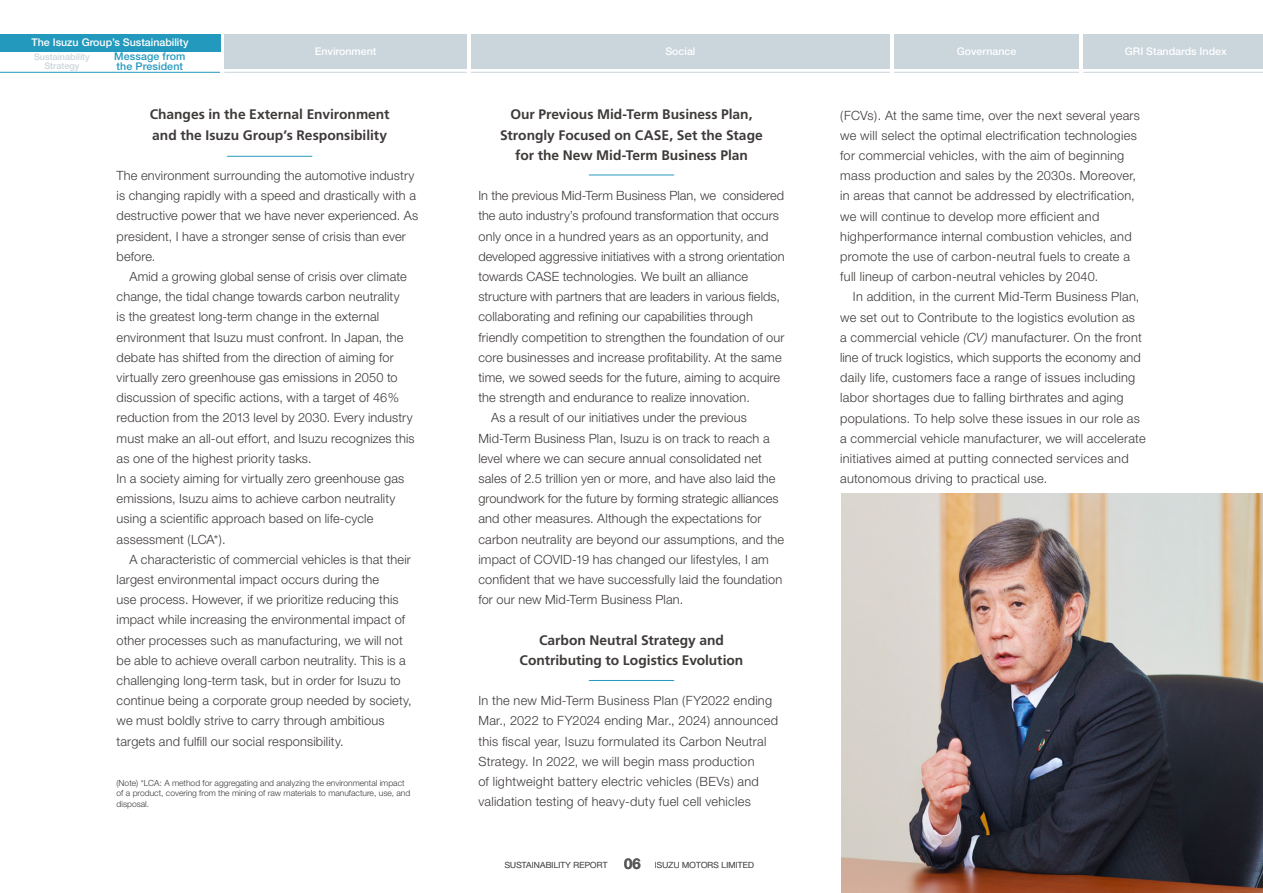
<style>
.page{position:relative;width:1263px;height:893px;background:#fff}
.page>*{position:absolute;margin:0;border:0;box-sizing:border-box;transform-origin:0 0}
.CEO_title{font:700 13.8px "Frutiger LT Pro";color:#3e3a39}
.CEO_title-2{font:300 12.75px/20.2px "Helvetica Neue";letter-spacing:.015em;color:#3e3a39}
.t1{font:500 10.65px "Helvetica Neue";color:#fff}
.t2{font:500 10.65px/9.6px "Helvetica Neue";letter-spacing:.01em;color:#2399be}
.t3{font:500 9px/9.6px "Helvetica Neue";color:#cad5dc;text-align:center}
.Body{font:300 8.55px "Helvetica Neue";color:#3e3a39}
.t4{font:300 8.55px "Helvetica Neue";letter-spacing:.025em;color:#595757}
.s1{font-weight:700;font-size:14.85px}
.s2{font-style:italic}
</style>
<div class="page">
<img style="left:841px;top:493px;width:422px;height:400px">
<hr style="left:227px;top:156px;width:85px;height:1px;background:#2399be">
<hr style="left:589px;top:175px;width:85px;height:1px;background:#2399be">
<hr style="left:589px;top:680px;width:85px;height:1px;background:#2399be">
<hr style="left:1083px;top:72px;width:180px;height:1px;background:#cad5dc">
<div style="left:1083px;top:34px;width:180px;height:34px;background:#cad5dc"></div>
<hr style="left:0;top:72px;width:220px;height:1px;background:#2399be">
<div style="left:0;top:34px;width:220px;height:17px;background:#2399be"></div>
<hr style="left:224px;top:72px;width:243px;height:1px;background:#cad5dc">
<div style="left:224px;top:34px;width:243px;height:34px;background:#cad5dc"></div>
<hr style="left:471px;top:72px;width:419px;height:1px;background:#cad5dc">
<div style="left:471px;top:34px;width:419px;height:34px;background:#cad5dc"></div>
<hr style="left:894px;top:72px;width:185px;height:1px;background:#cad5dc">
<div style="left:894px;top:34px;width:185px;height:34px;background:#cad5dc"></div>
<p class="t1" style="left:31px;top:36px;width:159px">The Isuzu Group’s Sustainability</p>
<p class="t3" style="left:34px;top:52px;width:57px">Sustainability<br>Strategy</p>
<p class="t2" style="left:114px;top:52px;width:73px">Message from the President</p>
<p class="t1" style="left:315px;top:45px;width:63px">Environment</p>
<p class="t1" style="left:665px;top:45px;width:32px">Social</p>
<p class="t1" style="left:957px;top:45px;width:61px">Governance</p>
<p class="t1" style="left:1125px;top:45px;width:103px">GRI Standards Index</p>
<p class="CEO_title" style="left:150px;top:106px;width:241px">Changes in the External Environment</p>
<p class="CEO_title" style="left:152px;top:127px;width:236px">and the Isuzu Group’s Responsibility</p>
<p class="CEO_title-2" style="left:117px;top:165px;width:299px">The environment surrounding the automotive industry</p>
<p class="CEO_title-2" style="left:117px;top:185px;width:301px">is changing rapidly with a speed and drastically with a</p>
<p class="CEO_title-2" style="left:117px;top:205px;width:303px">destructive power that we have never experienced. As</p>
<p class="CEO_title-2" style="left:117px;top:226px;width:291px">president, I have a stronger sense of crisis than ever</p>
<p class="CEO_title-2" style="left:117px;top:246px;width:40px">before.</p>
<p class="CEO_title-2" style="left:129px;top:266px;width:279px">Amid a growing global sense of crisis over climate</p>
<p class="CEO_title-2" style="left:117px;top:286px;width:284px">change, the tidal change towards carbon neutrality</p>
<p class="CEO_title-2" style="left:117px;top:306px;width:264px">is the greatest long-term change in the external</p>
<p class="CEO_title-2" style="left:117px;top:327px;width:288px">environment that Isuzu must confront. In Japan, the</p>
<p class="CEO_title-2" style="left:117px;top:347px;width:279px">debate has shifted from the direction of aiming for</p>
<p class="CEO_title-2" style="left:117px;top:367px;width:283px">virtually zero greenhouse gas emissions in 2050 to</p>
<p class="CEO_title-2" style="left:117px;top:387px;width:284px">discussion of specific actions, with a target of 46%</p>
<p class="CEO_title-2" style="left:117px;top:407px;width:298px">reduction from the 2013 level by 2030. Every industry</p>
<p class="CEO_title-2" style="left:117px;top:428px;width:300px">must make an all-out effort, and Isuzu recognizes this</p>
<p class="CEO_title-2" style="left:117px;top:448px;width:197px">as one of the highest priority tasks.</p>
<p class="CEO_title-2" style="left:117px;top:468px;width:289px">In a society aiming for virtually zero greenhouse gas</p>
<p class="CEO_title-2" style="left:117px;top:488px;width:280px">emissions, Isuzu aims to achieve carbon neutrality</p>
<p class="CEO_title-2" style="left:117px;top:508px;width:258px">using a scientific approach based on life-cycle</p>
<p class="CEO_title-2" style="left:117px;top:529px;width:111px">assessment (LCA*).</p>
<p class="CEO_title-2" style="left:129px;top:549px;width:283px">A characteristic of commercial vehicles is that their</p>
<p class="CEO_title-2" style="left:117px;top:569px;width:264px">largest environmental impact occurs during the</p>
<p class="CEO_title-2" style="left:117px;top:589px;width:284px">use process. However, if we prioritize reducing this</p>
<p class="CEO_title-2" style="left:117px;top:609px;width:290px">impact while increasing the environmental impact of</p>
<p class="CEO_title-2" style="left:117px;top:630px;width:288px">other processes such as manufacturing, we will not</p>
<p class="CEO_title-2" style="left:117px;top:650px;width:291px">be able to achieve overall carbon neutrality. This is a</p>
<p class="CEO_title-2" style="left:117px;top:670px;width:286px">challenging long-term task, but in order for Isuzu to</p>
<p class="CEO_title-2" style="left:117px;top:690px;width:297px">continue being a corporate group needed by society,</p>
<p class="CEO_title-2" style="left:117px;top:710px;width:269px">we must boldly strive to carry through ambitious</p>
<p class="CEO_title-2" style="left:117px;top:731px;width:229px">targets and fulfill our social responsibility.</p>
<p class="Body" style="left:117px;top:777px;width:289px">(Note) *LCA: A method for aggregating and analyzing the environmental impact</p>
<p class="Body" style="left:117px;top:788px;width:295px">of a product, covering from the mining of raw materials to manufacture, use, and</p>
<p class="Body" style="left:117px;top:799px;width:34px">disposal.</p>
<p class="CEO_title" style="left:510px;top:106px;width:244px">Our Previous Mid-Term Business Plan,</p>
<p class="CEO_title" style="left:500px;top:127px;width:264px">Strongly Focused on CASE, Set the Stage</p>
<p class="CEO_title" style="left:515px;top:147px;width:234px">for the New Mid-Term Business Plan</p>
<p class="CEO_title-2" style="left:478px;top:185px;width:307px">In the previous Mid-Term Business Plan, we considered the auto industry’s profound transformation that occurs only once in a hundred years as an opportunity, and</p>
<p class="CEO_title-2" style="left:478px;top:246px;width:308px">developed aggressive initiatives with a strong orientation towards CASE technologies. We built an alliance structure with partners that are leaders in various fields,</p>
<p class="CEO_title-2" style="left:478px;top:306px;width:276px">collaborating and refining our capabilities through</p>
<p class="CEO_title-2" style="left:478px;top:327px;width:308px">friendly competition to strengthen the foundation of our core businesses and increase profitability. At the same</p>
<p class="CEO_title-2" style="left:478px;top:367px;width:303px">time, we sowed seeds for the future, aiming to acquire</p>
<p class="CEO_title-2" style="left:478px;top:387px;width:273px">the strength and endurance to realize innovation.</p>
<p class="CEO_title-2" style="left:491px;top:407px;width:257px">As a result of our initiatives under the previous</p>
<p class="CEO_title-2" style="left:478px;top:428px;width:293px">Mid-Term Business Plan, Isuzu is on track to reach a</p>
<p class="CEO_title-2" style="left:478px;top:448px;width:285px">level where we can secure annual consolidated net</p>
<p class="CEO_title-2" style="left:478px;top:468px;width:299px">sales of 2.5 trillion yen or more, and have also laid the</p>
<p class="CEO_title-2" style="left:478px;top:488px;width:302px">groundwork for the future by forming strategic alliances</p>
<p class="CEO_title-2" style="left:478px;top:508px;width:284px">and other measures. Although the expectations for</p>
<p class="CEO_title-2" style="left:478px;top:529px;width:307px">carbon neutrality are beyond our assumptions, and the</p>
<p class="CEO_title-2" style="left:478px;top:549px;width:292px">impact of COVID-19 has changed our lifestyles, I am</p>
<p class="CEO_title-2" style="left:478px;top:569px;width:305px">confident that we have successfully laid the foundation</p>
<p class="CEO_title-2" style="left:478px;top:589px;width:206px">for our new Mid-Term Business Plan.</p>
<p class="CEO_title" style="left:539px;top:631px;width:186px">Carbon Neutral Strategy and</p>
<p class="CEO_title" style="left:520px;top:652px;width:225px">Contributing to Logistics Evolution</p>
<p class="CEO_title-2" style="left:478px;top:690px;width:295px">In the new Mid-Term Business Plan (FY2022 ending</p>
<p class="CEO_title-2" style="left:478px;top:710px;width:301px">Mar., 2022 to FY2024 ending Mar., 2024) announced</p>
<p class="CEO_title-2" style="left:478px;top:731px;width:290px">this fiscal year, Isuzu formulated its Carbon Neutral</p>
<p class="CEO_title-2" style="left:478px;top:751px;width:278px">Strategy. In 2022, we will begin mass production</p>
<p class="CEO_title-2" style="left:478px;top:771px;width:282px">of lightweight battery electric vehicles (BEVs) and</p>
<p class="CEO_title-2" style="left:478px;top:791px;width:274px">validation testing of heavy-duty fuel cell vehicles</p>
<p class="t4" style="left:505px;top:859px;width:138px">SUSTAINABILITY REPORT <span class="s1">06</span></p>
<p class="t4" style="left:655px;top:859px;width:101px">ISUZU MOTORS LIMITED</p>
<p class="CEO_title-2" style="left:840px;top:105px;width:301px">(FCVs). At the same time, over the next several years</p>
<p class="CEO_title-2" style="left:840px;top:125px;width:298px">we will select the optimal electrification technologies</p>
<p class="CEO_title-2" style="left:840px;top:145px;width:286px">for commercial vehicles, with the aim of beginning</p>
<p class="CEO_title-2" style="left:840px;top:165px;width:297px">mass production and sales by the 2030s. Moreover,</p>
<p class="CEO_title-2" style="left:840px;top:185px;width:296px">in areas that cannot be addressed by electrification,</p>
<p class="CEO_title-2" style="left:840px;top:206px;width:293px">we will continue to develop more efficient and highperformance internal combustion vehicles, and promote the use of carbon-neutral fuels to create a full lineup of carbon-neutral vehicles by 2040.</p>
<p class="CEO_title-2" style="left:853px;top:286px;width:288px">In addition, in the current Mid-Term Business Plan,</p>
<p class="CEO_title-2" style="left:840px;top:307px;width:296px">we set out to Contribute to the logistics evolution as</p>
<p class="CEO_title-2" style="left:840px;top:327px;width:303px">a commercial vehicle <span class="s2">(CV)</span> manufacturer. On the front</p>
<p class="CEO_title-2" style="left:840px;top:347px;width:307px">line of truck logistics, which supports the economy and daily life, customers face a range of issues including labor shortages due to falling birthrates and aging populations. To help solve these issues in our role as a commercial vehicle manufacturer, we will accelerate initiatives aimed at putting connected services and autonomous driving to practical use.</p>
</div>
